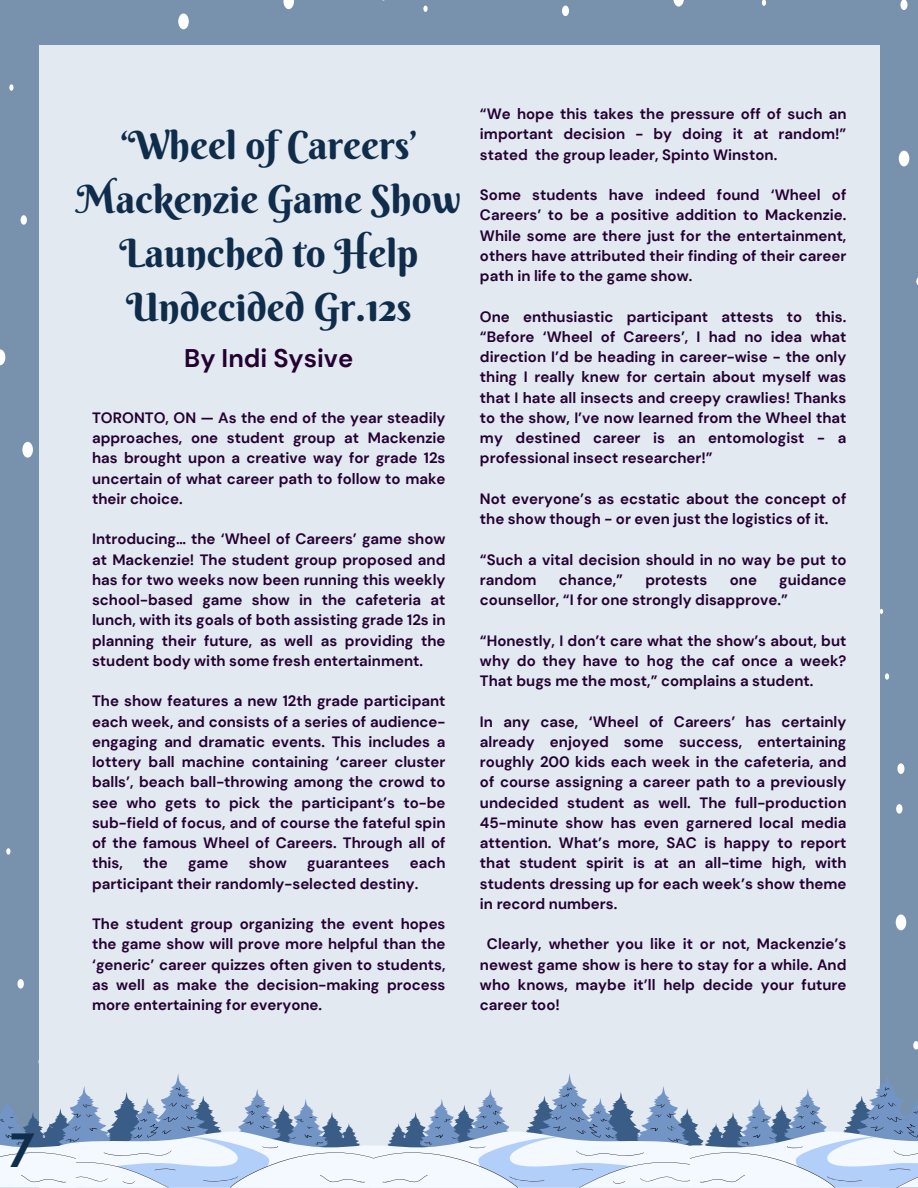
<style>
.page{position:relative;width:918px;height:1188px;background:#7891ad}
.page>*{position:absolute;margin:0;border:0;box-sizing:border-box;transform-origin:0 0}
.t1{font:45px "Sifonn Basic";color:#0f2e4b}
.t2{font:39px/54px "Berkshire Swash";color:#0f2d4b;text-align:center}
.t3{font:700 25.5px "DM Sans";color:#250132}
.t4{font:700 15px/20.2px "DM Sans";color:#250132;text-align:justify}
</style>
<div class="page">
<svg style="left:885px;top:673px;width:4px;height:7px"></svg>
<svg style="left:896px;top:804px;width:6px;height:10px"></svg>
<svg style="left:9px;top:84px;width:5px;height:7px"></svg>
<svg style="left:21px;top:215px;width:6px;height:10px"></svg>
<div style="left:899px;top:151px;width:10px;height:15px;background:#fff;border-radius:50%"></div>
<svg style="left:916px;top:277px;width:2px;height:8px"></svg>
<svg style="left:0;top:349px;width:5px;height:16px"></svg>
<div style="left:178px;top:13px;width:11px;height:16px;background:#fff;border-radius:50%"></div>
<svg style="left:880px;top:609px;width:3px;height:5px"></svg>
<div style="left:22px;top:442px;width:11px;height:16px;background:#fff;border-radius:50%"></div>
<svg style="left:900px;top:0;width:8px;height:10px"></svg>
<svg style="left:762px;top:0;width:4px;height:6px"></svg>
<svg style="left:283px;top:0;width:11px;height:9px"></svg>
<svg style="left:673px;top:0;width:11px;height:7px"></svg>
<div style="left:562px;top:6px;width:7px;height:10px;background:#fff;border-radius:50%"></div>
<svg style="left:423px;top:6px;width:5px;height:6px"></svg>
<svg style="left:6px;top:848px;width:4px;height:7px"></svg>
<svg style="left:18px;top:979px;width:6px;height:10px"></svg>
<div style="left:896px;top:914px;width:10px;height:16px;background:#fff;border-radius:50%"></div>
<svg style="left:913px;top:1041px;width:5px;height:9px"></svg>
<svg style="left:897px;top:763px;width:7px;height:11px"></svg>
<div style="left:39px;top:45px;width:840px;height:1143px;background:#e2e9f1"></div>
<svg style="left:0;top:1059px;width:681px;height:129px"></svg>
<svg style="left:681px;top:1073px;width:237px;height:115px"></svg>
<p class="t2" style="left:77px;top:118px;width:386px">‘Wheel of Careers’<br>Mackenzie Game Show<br>Launched to Help<br>Undecided Gr.12s</p>
<p class="t3" style="left:184px;top:341px;width:171px">By Indi Sysive</p>
<p class="t4" style="left:92px;top:408px;width:355px">TORONTO, ON — As the end of the year steadily approaches, one student group at Mackenzie has brought upon a creative way for grade 12s uncertain of what career path to follow to make their choice.</p>
<p class="t4" style="left:92px;top:529px;width:355px">Introducing… the ‘Wheel of Careers’ game show at Mackenzie! The student group proposed and has for two weeks now been running this weekly school-based game show in the cafeteria at lunch, with its goals of both assisting grade 12s in planning their future, as well as providing the student body with some fresh entertainment.</p>
<p class="t4" style="left:92px;top:691px;width:355px">The show features a new 12th grade participant each week, and consists of a series of audience&shy;engaging and dramatic events. This includes a lottery ball machine containing ‘career cluster balls’, beach ball-throwing among the crowd to see who gets to pick the participant’s to-be sub-field of focus, and of course the fateful spin of the famous Wheel of Careers. Through all of this,</p>
<p class="t4" style="left:92px;top:853px;width:355px;text-indent:318px">each participant their randomly-selected destiny.</p>
<p class="t4" style="left:92px;top:914px;width:355px">The student group organizing the event hopes the game show will prove more helpful than the ‘generic’ career quizzes often given to students, as well as make the decision-making process more entertaining for everyone.</p>
<p class="t4" style="left:143px;top:853px;width:26px">the</p>
<p class="t4" style="left:188px;top:853px;width:42px">game</p>
<p class="t4" style="left:249px;top:853px;width:40px">show</p>
<p class="t4" style="left:307px;top:853px;width:84px">guarantees</p>
<p class="t4" style="left:480px;top:104px;width:368px">“We hope this takes the pressure off of such an important decision - by doing it at random!” stated the group leader, Spinto Winston.</p>
<p class="t4" style="left:480px;top:185px;width:368px">Some students have indeed found ‘Wheel of Careers’ to be a positive addition to Mackenzie.<br>While some are there just for the entertainment, others have attributed their finding of their career path in life to the game show.</p>
<p class="t4" style="left:480px;top:306px;width:368px">One enthusiastic participant attests to this. “Before ‘Wheel of Careers’, I had no idea what direction I’d be heading in career-wise - the only thing I really knew for certain about myself was that I hate all insects and creepy crawlies! Thanks to the show, I’ve now learned from the Wheel that my destined career is an entomologist - a professional insect researcher!”</p>
<p class="t4" style="left:480px;top:489px;width:368px">Not everyone’s as ecstatic about the concept of the show though - or even just the logistics of it.</p>
<p class="t4" style="left:480px;top:549px;width:368px">“Such a vital decision should in no way be put to random</p>
<p class="t4" style="left:480px;top:570px;width:368px;text-indent:299px">guidance counsellor, “I for one strongly disapprove.”</p>
<p class="t4" style="left:480px;top:630px;width:368px">“Honestly, I don’t care what the show’s about, but why do they have to hog the caf once a week?<br>That bugs me the most,” complains a student.</p>
<p class="t4" style="left:480px;top:711px;width:368px">In any case, ‘Wheel of Careers’ has certainly already enjoyed some success, entertaining roughly 200 kids each week in the cafeteria, and of course assigning a career path to a previously undecided student as well. The full-production 45-minute show has even garnered local media attention. What’s more, SAC is happy to report that student spirit is at an all-time high, with students dressing up for each week’s show theme in record numbers.</p>
<p class="t4" style="left:480px;top:934px;width:368px;text-indent:7px">Clearly, whether you like it or not, Mackenzie’s newest game show is here to stay for a while. And who knows, maybe it’ll help decide your future career too!</p>
<p class="t4" style="left:559px;top:570px;width:66px">chance,”</p>
<p class="t4" style="left:645px;top:570px;width:64px">protests</p>
<p class="t4" style="left:730px;top:570px;width:29px">one</p>
<p class="t1" style="left:11px;top:1133px;width:25px">7</p>
</div>
